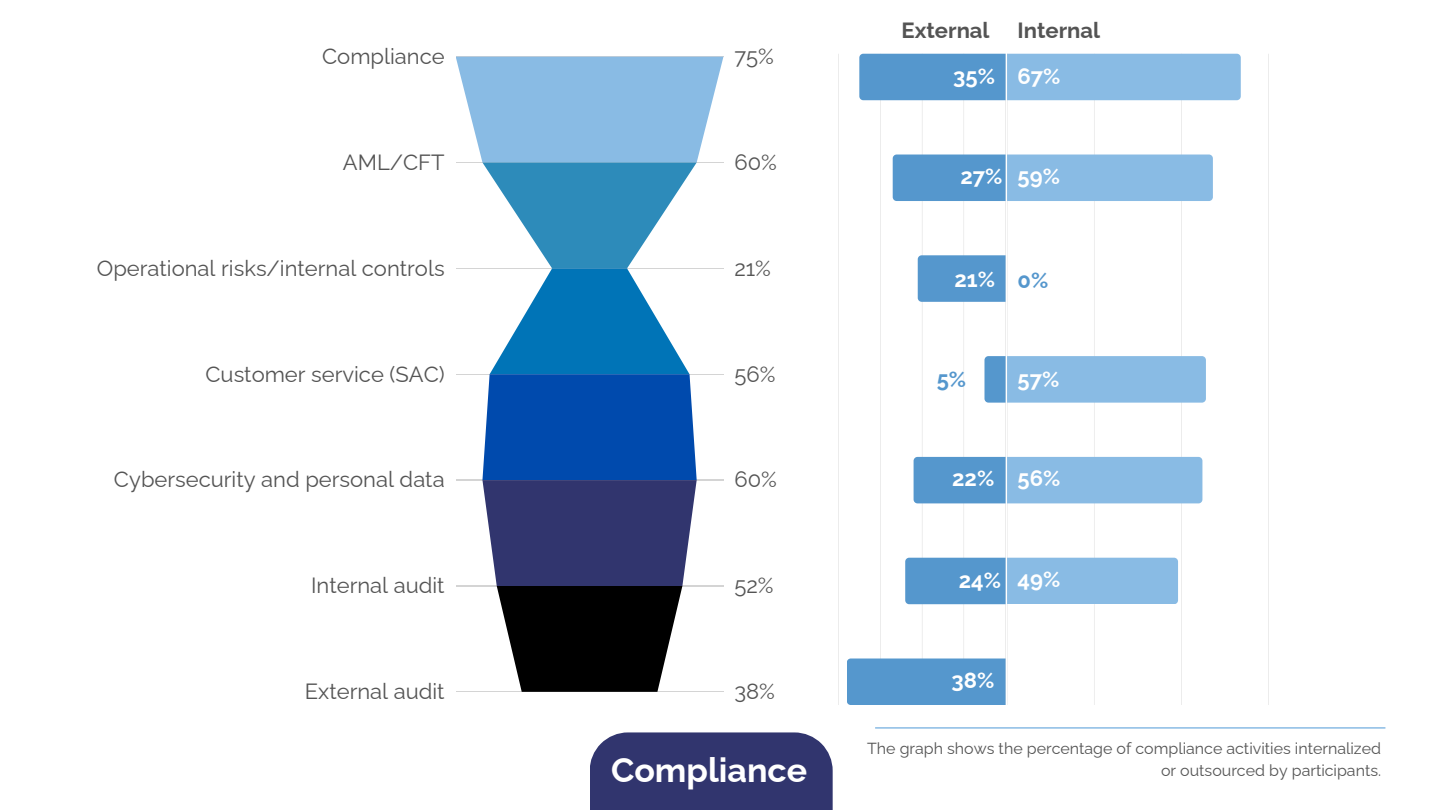
<style>
.page{position:relative;width:1440px;height:810px;background:#fff}
.page>*{position:absolute;margin:0;border:0;box-sizing:border-box;transform-origin:0 0}
.t1{font:700 34px "Raleway";color:#fff}
.t2{font:22px "Raleway";color:#545454}
.t3{font:700 22px "Raleway";color:#fff}
.t4{font:700 22px "Raleway";color:#545454}
.t5{font:700 22px "Raleway";color:#5597cd}
.t6{font:16px/21.8px "Raleway";color:#545454;text-align:right}
</style>
<div class="page">
<div style="left:590px;top:732px;width:243px;height:78px;background:#31356e"></div>
<hr style="left:456px;top:56px;width:267px;height:1px;background:#545454">
<hr style="left:456px;top:692px;width:267px;height:1px;background:#545454">
<svg style="left:456px;top:57px;width:267px;height:635px"></svg>
<svg style="left:1007px;top:54px;width:262px;height:651px"></svg>
<svg style="left:838px;top:54px;width:168px;height:651px"></svg>
<svg style="left:859px;top:54px;width:382px;height:46px;background:#75addb"></svg>
<svg style="left:893px;top:155px;width:320px;height:46px;background:#77aedc"></svg>
<div style="left:918px;top:255px;width:88px;height:47px;background:#5597cd"></div>
<svg style="left:984px;top:356px;width:222px;height:47px;background:#87b9e2"></svg>
<svg style="left:914px;top:457px;width:288px;height:46px;background:#78afdc"></svg>
<svg style="left:905px;top:558px;width:273px;height:46px;background:#76addb"></svg>
<div style="left:847px;top:659px;width:159px;height:46px;background:#5597cd"></div>
<hr style="left:875px;top:727px;width:510px;height:2px;background:#89bbe4">
<p class="t2" style="left:322px;top:43px;width:124px">Compliance</p>
<p class="t2" style="left:734px;top:43px;width:41px">75%</p>
<p class="t4" style="left:902px;top:18px;width:89px">External</p>
<p class="t4" style="left:1018px;top:18px;width:84px">Internal</p>
<p class="t3" style="left:1018px;top:63px;width:44px">67%</p>
<p class="t3" style="left:953px;top:63px;width:43px">35%</p>
<p class="t2" style="left:343px;top:149px;width:103px">AML/CFT</p>
<p class="t2" style="left:734px;top:149px;width:44px">60%</p>
<p class="t3" style="left:961px;top:164px;width:44px">27%</p>
<p class="t3" style="left:1018px;top:164px;width:44px">59%</p>
<p class="t2" style="left:97px;top:255px;width:349px">Operational risks/internal controls</p>
<p class="t2" style="left:734px;top:255px;width:38px">21%</p>
<p class="t3" style="left:955px;top:266px;width:42px">21%</p>
<p class="t5" style="left:1018px;top:268px;width:32px">0%</p>
<p class="t2" style="left:206px;top:361px;width:241px">Customer service (SAC)</p>
<p class="t2" style="left:734px;top:361px;width:42px">56%</p>
<p class="t5" style="left:937px;top:367px;width:31px">5%</p>
<p class="t3" style="left:1018px;top:367px;width:43px">57%</p>
<p class="t2" style="left:114px;top:467px;width:332px">Cybersecurity and personal data</p>
<p class="t2" style="left:734px;top:467px;width:44px">60%</p>
<p class="t3" style="left:952px;top:465px;width:44px">22%</p>
<p class="t3" style="left:1018px;top:465px;width:44px">56%</p>
<p class="t2" style="left:311px;top:573px;width:135px">Internal audit</p>
<p class="t2" style="left:734px;top:573px;width:41px">52%</p>
<p class="t3" style="left:959px;top:568px;width:44px">24%</p>
<p class="t3" style="left:1018px;top:566px;width:44px">49%</p>
<p class="t2" style="left:305px;top:678px;width:141px">External audit</p>
<p class="t2" style="left:734px;top:678px;width:42px">38%</p>
<p class="t3" style="left:951px;top:668px;width:44px">38%</p>
<p class="t1" style="left:611px;top:751px;width:198px">Compliance</p>
<p class="t6" style="left:867px;top:738px;width:515px">The graph shows the percentage of compliance activities internalized or outsourced by participants.</p>
</div>
